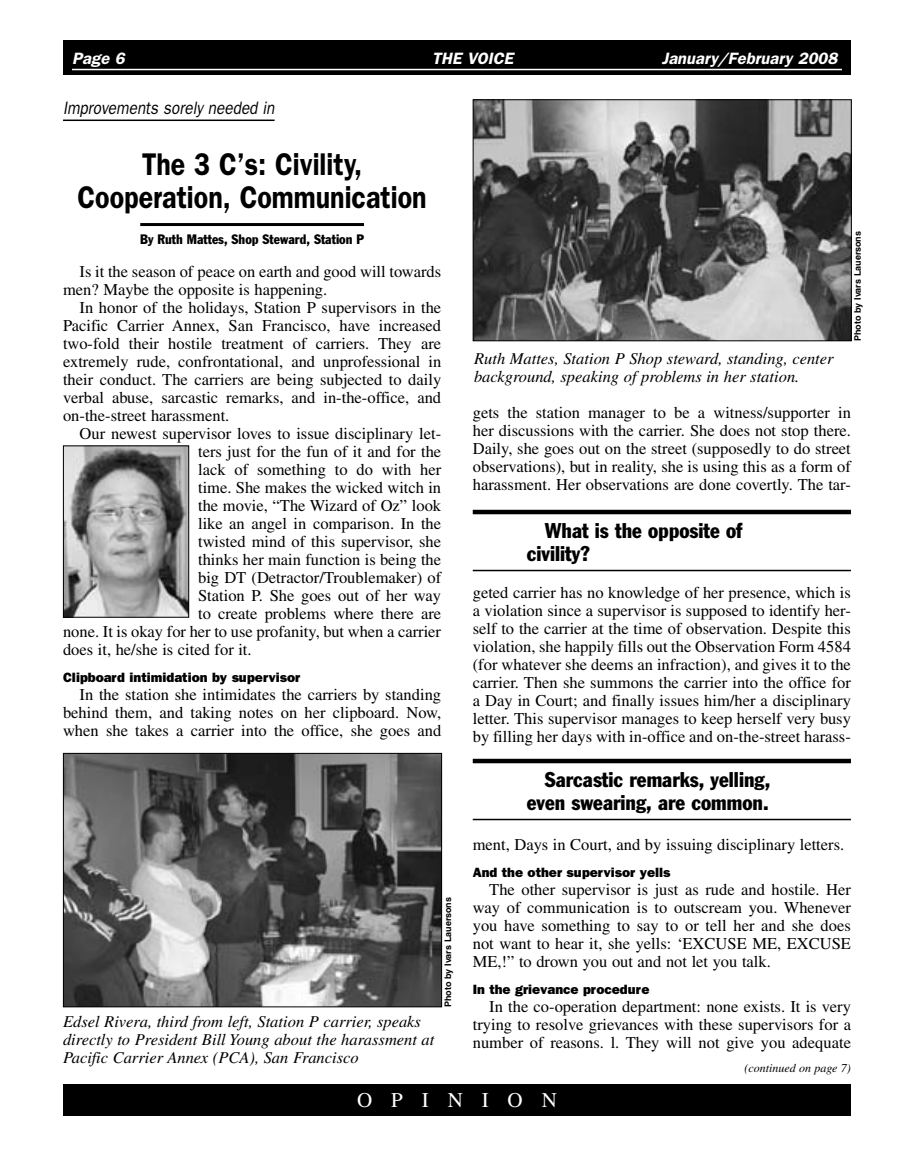
<style>
.page{position:relative;width:905px;height:1161px;background:#fff}
.page>*{position:absolute;margin:0;border:0;box-sizing:border-box;transform-origin:0 0}
.t1{font:600 31.5px/33px "Franklin Gothic";color:#000;text-align:center;scale:.85 1}
.t2{font:condensed 21px/22.5px "Franklin Gothic";color:#000}
.t3{font:21px "Times";letter-spacing:.9em;color:#fff}
.t4{font:italic 18px "Franklin Gothic";color:#000;scale:.85 1}
.t5{font:16.5px/18px "Times";color:#000;text-align:justify}
.t6{font:italic 16.5px/18px "Times";color:#000}
.t7{font:italic 600 16.5px "Franklin Gothic";color:#fff}
.t8{font:800 13.5px "Franklin Gothic";color:#000}
.t9{font:condensed 13.5px "Franklin Gothic";color:#000}
.t10{font:italic 12px "Times";color:#000}
.t11{font:700 9px "Helvetica";color:#000}
</style>
<div class="page">
<div style="left:63px;top:40px;width:787px;height:35px;background:#000"></div>
<hr style="left:72px;top:69px;width:770px;height:1px;background:#fff">
<div style="left:63px;top:1084px;width:787px;height:32px;background:#000"></div>
<hr style="left:63px;top:120px;width:211px;height:1px;background:#000">
<hr style="left:140px;top:223px;width:224px;height:3px;background:#000">
<img style="left:474px;top:101px;width:375px;height:238px">
<div style="left:472px;top:99px;width:379px;height:242px;border:1px solid #000"></div>
<img style="left:65px;top:755px;width:375px;height:250px">
<div style="left:63px;top:753px;width:379px;height:254px;border:1px solid #000"></div>
<hr style="left:472px;top:510px;width:378px;height:4px;background:#000">
<hr style="left:472px;top:570px;width:378px;height:1px;background:#000">
<hr style="left:472px;top:759px;width:378px;height:4px;background:#000">
<hr style="left:472px;top:819px;width:378px;height:1px;background:#000">
<img style="left:65px;top:448px;width:122px;height:168px">
<div style="left:63px;top:446px;width:126px;height:172px;border:1px solid #000"></div>
<p class="t7" style="left:72px;top:49px;width:39px">Page</p>
<p class="t7" style="left:432px;top:49px;width:83px">THE VOICE</p>
<p class="t7" style="left:661px;top:49px;width:177px">January/February 2008</p>
<p class="t4" style="left:63px;top:97px;width:250px">Improvements sorely needed in</p>
<h1 class="t1" style="left:78px;top:147px;width:412px">The 3 C’s: Civility,<br>Cooperation, Communication</h1>
<p class="t9" style="left:140px;top:231px;width:225px">By Ruth Mattes, Shop Steward, Station P</p>
<p class="t5" style="left:63px;top:262px;width:379px;text-indent:16px">Is it the season of peace on earth and good will towards men? Maybe the opposite is happening.</p>
<p class="t5" style="left:63px;top:298px;width:380px;text-indent:16px">In honor of the holidays, Station P supervisors in the Pacific Carrier Annex, San Francisco, have increased two-fold their hostile treatment of carriers. They are extremely rude, confrontational, and unprofessional in their conduct. The carriers are being subjected to daily verbal abuse, sarcastic remarks, and in-the-office, and on-the-street harassment.</p>
<p class="t5" style="left:80px;top:424px;width:363px">Our newest supervisor loves to issue disciplinary let-</p>
<p class="t5" style="left:198px;top:442px;width:245px">ters just for the fun of it and for the</p>
<p class="t5" style="left:198px;top:460px;width:244px">lack of something to do with her</p>
<p class="t5" style="left:198px;top:478px;width:244px">time. She makes the wicked witch in</p>
<p class="t5" style="left:198px;top:496px;width:244px">the movie, “The Wizard of Oz” look</p>
<p class="t5" style="left:198px;top:514px;width:244px">like an angel in comparison. In the</p>
<p class="t5" style="left:198px;top:532px;width:244px">twisted mind of this supervisor, she</p>
<p class="t5" style="left:198px;top:550px;width:244px">thinks her main function is being the</p>
<p class="t5" style="left:198px;top:568px;width:244px">big DT (Detractor/Troublemaker) of</p>
<p class="t5" style="left:198px;top:586px;width:244px">Station P. She goes out of her way</p>
<p class="t5" style="left:198px;top:604px;width:244px">to create problems where there are</p>
<p class="t5" style="left:63px;top:622px;width:379px">none. It is okay for her to use profanity, but when a carrier</p>
<p class="t5" style="left:63px;top:640px;width:190px">does it, he/she is cited for it.</p>
<p class="t8" style="left:63px;top:669px;width:239px">Clipboard intimidation by supervisor</p>
<p class="t5" style="left:63px;top:685px;width:380px;text-indent:16px">In the station she intimidates the carriers by standing behind them, and taking notes on her clipboard. Now, when she takes a carrier into the office, she goes and</p>
<p class="t6" style="left:63px;top:1012px;width:373px">Edsel Rivera, third from left, Station P carrier, speaks directly to President Bill Young about the harassment at<br>Pacific Carrier Annex (PCA), San Francisco</p>
<p class="t11" style="left:442px;top:1007px;width:112px;rotate:-90deg">Photo by Ivars Lauersons</p>
<p class="t6" style="left:474px;top:350px;width:361px">Ruth Mattes, Station P Shop steward, standing, center background, speaking of problems in her station.</p>
<p class="t11" style="left:852px;top:341px;width:112px;rotate:-90deg">Photo by Ivars Lauersons</p>
<p class="t5" style="left:472px;top:403px;width:380px">gets the station manager to be a witness/supporter in her discussions with the carrier. She does not stop there.<br>Daily, she goes out on the street (supposedly to do street observations), but in reality, she is using this as a form of harassment. Her observations are done covertly. The tar-</p>
<p class="t2" style="left:526px;top:519px;width:217px;text-indent:18px">What is the opposite of civility?</p>
<p class="t5" style="left:472px;top:583px;width:380px">geted carrier has no knowledge of her presence, which is a violation since a supervisor is supposed to identify her&shy;self to the carrier at the time of observation. Despite this violation, she happily fills out the Observation Form 4584 (for whatever she deems an infraction), and gives it to the carrier. Then she summons the carrier into the office for a Day in Court; and finally issues him/her a disciplinary letter. This supervisor manages to keep herself very busy by filling her days with in-office and on-the-street harass-</p>
<p class="t2" style="left:526px;top:768px;width:245px;text-align:right">Sarcastic remarks, yelling, even swearing, are common.</p>
<p class="t5" style="left:472px;top:835px;width:373px">ment, Days in Court, and by issuing disciplinary letters.</p>
<p class="t8" style="left:472px;top:864px;width:199px">And the other supervisor yells</p>
<p class="t5" style="left:472px;top:880px;width:380px;text-indent:16px">The other supervisor is just as rude and hostile. Her way of communication is to outscream you. Whenever you have something to say to or tell her and she does not want to hear it, she yells: ‘EXCUSE ME, EXCUSE ME,!” to drown you out and not let you talk.</p>
<p class="t8" style="left:472px;top:981px;width:178px">In the grievance procedure</p>
<p class="t5" style="left:472px;top:997px;width:380px;text-indent:16px">In the co-operation department: none exists. It is very trying to resolve grievances with these supervisors for a number of reasons. l. They will not give you adequate</p>
<p class="t10" style="left:744px;top:1062px;width:108px">(continued on page 7)</p>
<p class="t3" style="left:357px;top:1088px;width:201px">OPINION</p>
</div>
